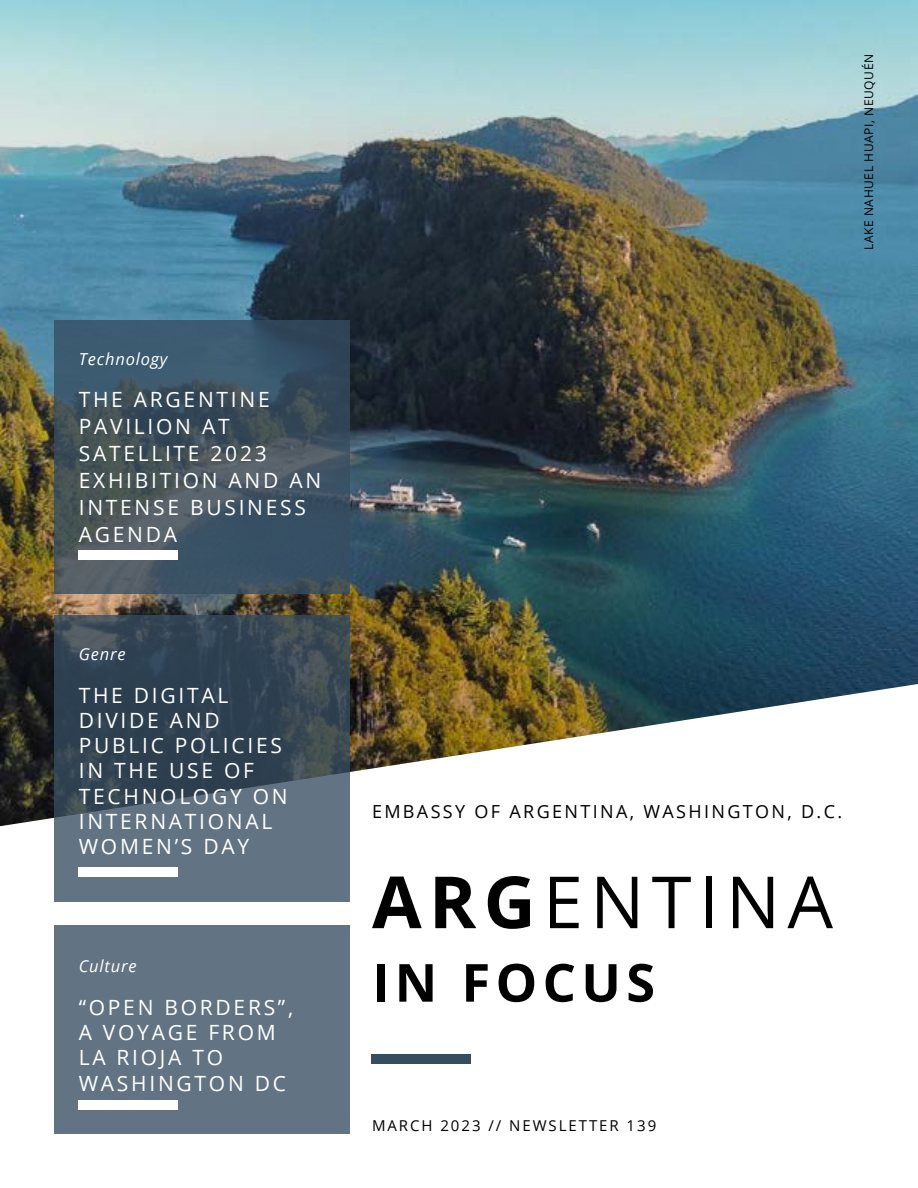
<style>
.page{position:relative;width:918px;height:1188px;background:#fff}
.page>*{position:absolute;margin:0;border:0;box-sizing:border-box;transform-origin:0 0}
.t1{font:72px "Open Sans";letter-spacing:.1em;color:#000}
.t2{font:700 52.5px "Open Sans";letter-spacing:.1em;color:#000}
.t3{font:21px/25.2px "Open Sans";letter-spacing:.13em;color:#fff}
.t4{font:18px "Open Sans";letter-spacing:.13em;color:#000}
.t5{font:italic 16.5px "Open Sans";letter-spacing:.05em;color:#fff}
.t6{font:15px "Open Sans";letter-spacing:.13em;color:#000}
.t7{font:12px "Open Sans";letter-spacing:.05em;color:#000}
.s1{font-weight:700}
</style>
<div class="page">
<img style="left:0;top:0;width:918px;height:826px">
<div style="left:372px;top:1055px;width:99px;height:9px;background:#364d61"></div>
<div style="left:55px;top:925px;width:295px;height:209px;background:#627484"></div>
<svg style="left:55px;top:616px;width:295px;height:286px;background:#445664"></svg>
<svg style="left:55px;top:320px;width:295px;height:274px;background:#405361"></svg>
<div style="left:79px;top:1100px;width:99px;height:9px;background:#fff"></div>
<div style="left:79px;top:867px;width:99px;height:9px;background:#fff"></div>
<div style="left:79px;top:550px;width:99px;height:9px;background:#fff"></div>
<p class="t5" style="left:79px;top:348px;width:90px">Technology</p>
<p class="t3" style="left:79px;top:385px;width:244px;line-height:27px">THE ARGENTINE<br>PAVILION AT<br>SATELLITE 2023<br>EXHIBITION AND AN<br>INTENSE BUSINESS<br>AGENDA</p>
<p class="t5" style="left:79px;top:643px;width:48px">Genre</p>
<p class="t3" style="left:79px;top:682px;width:210px">THE DIGITAL<br>DIVIDE AND<br>PUBLIC POLICIES<br>IN THE USE OF<br>TECHNOLOGY ON<br>INTERNATIONAL<br>WOMEN’S DAY</p>
<p class="t5" style="left:79px;top:954px;width:59px">Culture</p>
<p class="t3" style="left:79px;top:994px;width:216px">“OPEN BORDERS”,<br>A VOYAGE FROM<br>LA RIOJA TO<br>WASHINGTON DC</p>
<p class="t7" style="left:861px;top:250px;width:198px;rotate:-90deg">LAKE NAHUEL HUAPI, NEUQUÉN</p>
<p class="t4" style="left:372px;top:800px;width:472px">EMBASSY OF ARGENTINA, WASHINGTON, D.C.</p>
<h1 class="t1" style="left:372px;top:853px;width:463px"><span class="s1">ARG</span>ENTINA</h1>
<h2 class="t2" style="left:372px;top:946px;width:285px">IN FOCUS</h2>
<p class="t6" style="left:372px;top:1115px;width:286px">MARCH 2023 // NEWSLETTER 139</p>
</div>
